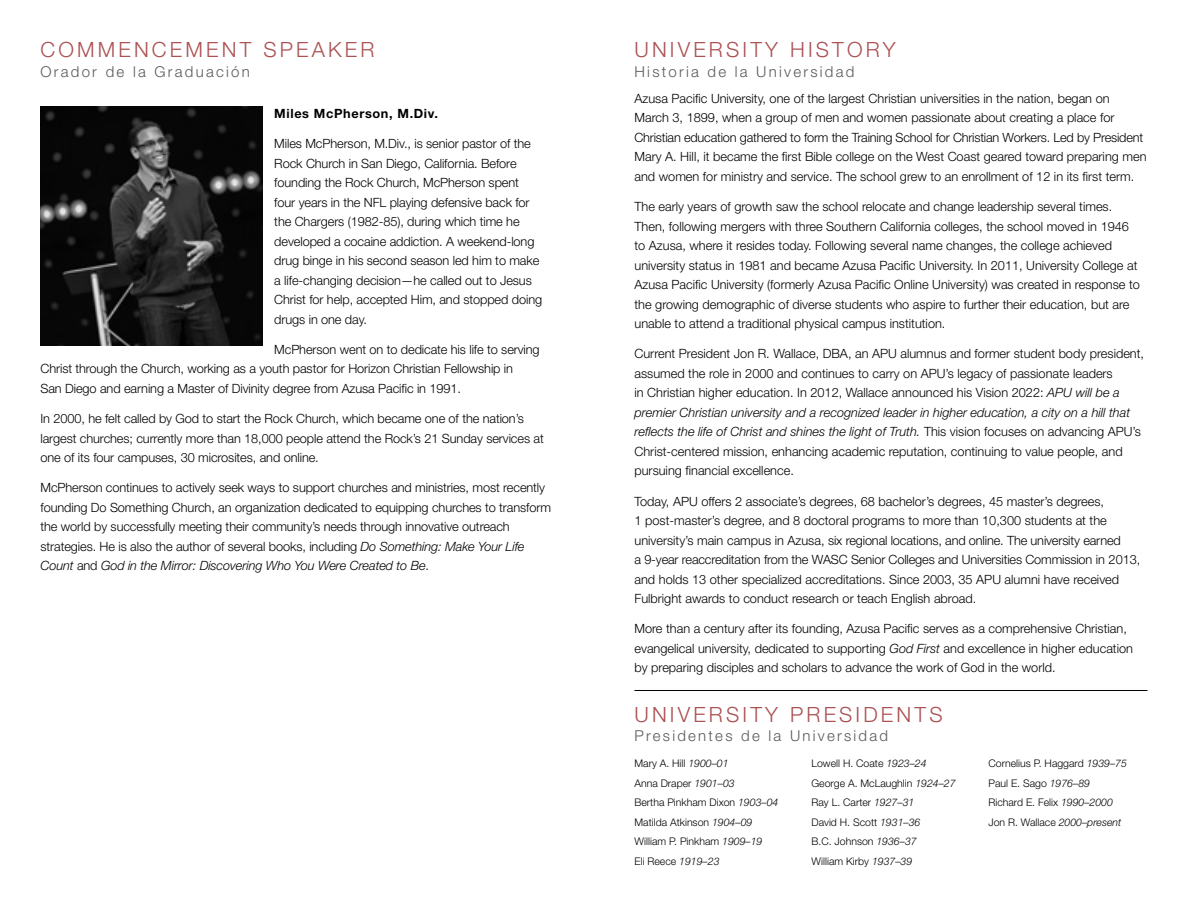
<style>
.page{position:relative;width:1188px;height:918px;background:#fff}
.page>*{position:absolute;margin:0;border:0;box-sizing:border-box;transform-origin:0 0}
.t1{font:300 21px "Helvetica Neue";letter-spacing:.15em;color:#ab5153}
.t2{font:300 15px "Helvetica Neue";letter-spacing:.15em;color:#58595b}
.t3{font:300 12.75px/19.5px "Helvetica Neue";color:#000}
.t4{font:700 12.75px "Helvetica Neue";letter-spacing:.05em;color:#000}
.t5{font:300 10.5px/19.5px "Helvetica Neue";color:#000}
.s1{font-style:italic}
</style>
<div class="page">
<hr style="left:634px;top:690px;width:514px;height:1px;background:#000">
<img style="left:40px;top:106px;width:222px;height:240px">
<h1 class="t1" style="left:40px;top:37px;width:336px">COMMENCEMENT SPEAKER</h1>
<p class="t2" style="left:40px;top:62px;width:211px">Orador de la Graduación</p>
<p class="t4" style="left:274px;top:105px;width:165px">Miles McPherson, M.Div.</p>
<p class="t3" style="left:274px;top:133px;width:269px">Miles McPherson, M.Div., is senior pastor of the Rock Church in San Diego, California. Before founding the Rock Church, McPherson spent four years in the NFL playing defensive back for the Chargers (1982-85), during which time he developed a cocaine addiction. A weekend-long drug binge in his second season led him to make a life-changing decision—he called out to Jesus Christ for help, accepted Him, and stopped doing drugs in one day.</p>
<p class="t3" style="left:40px;top:339px;width:501px;text-indent:234px">McPherson went on to dedicate his life to serving<br>Christ through the Church, working as a youth pastor for Horizon Christian Fellowship in<br>San Diego and earning a Master of Divinity degree from Azusa Pacific in 1991.</p>
<p class="t3" style="left:40px;top:409px;width:505px">In 2000, he felt called by God to start the Rock Church, which became one of the nation’s largest churches; currently more than 18,000 people attend the Rock’s 21 Sunday services at one of its four campuses, 30 microsites, and online.</p>
<p class="t3" style="left:40px;top:478px;width:512px">McPherson continues to actively seek ways to support churches and ministries, most recently founding Do Something Church, an organization dedicated to equipping churches to transform the world by successfully meeting their community’s needs through innovative outreach strategies. He is also the author of several books, including <span class="s1">Do Something: Make Your Life Count</span> and <span class="s1">God in the Mirror: Discovering Who You Were Created to Be</span>.</p>
<h1 class="t1" style="left:634px;top:37px;width:263px">UNIVERSITY HISTORY</h1>
<p class="t2" style="left:634px;top:62px;width:221px">Historia de la Universidad</p>
<p class="t3" style="left:634px;top:88px;width:514px">Azusa Pacific University, one of the largest Christian universities in the nation, began on March 3, 1899, when a group of men and women passionate about creating a place for Christian education gathered to form the Training School for Christian Workers. Led by President Mary A. Hill, it became the first Bible college on the West Coast geared toward preparing men and women for ministry and service. The school grew to an enrollment of 12 in its first term.</p>
<p class="t3" style="left:634px;top:196px;width:507px">The early years of growth saw the school relocate and change leadership several times.<br>Then, following mergers with three Southern California colleges, the school moved in 1946 to Azusa, where it resides today. Following several name changes, the college achieved university status in 1981 and became Azusa Pacific University. In 2011, University College at Azusa Pacific University (formerly Azusa Pacific Online University) was created in response to the growing demographic of diverse students who aspire to further their education, but are unable to attend a traditional physical campus institution.</p>
<p class="t3" style="left:634px;top:344px;width:511px">Current President Jon R. Wallace, DBA, an APU alumnus and former student body president, assumed the role in 2000 and continues to carry on APU’s legacy of passionate leaders<br>in Christian higher education. In 2012, Wallace announced his Vision 2022: <span class="s1">APU will be a premier Christian university and a recognized leader in higher education, a city on a hill that reflects the life of Christ and shines the light of Truth.</span> This vision focuses on advancing APU’s Christ-centered mission, enhancing academic reputation, continuing to value people, and pursuing financial excellence.</p>
<p class="t3" style="left:634px;top:491px;width:507px">Today, APU offers 2 associate’s degrees, 68 bachelor’s degrees, 45 master’s degrees,<br>1 post-master’s degree, and 8 doctoral programs to more than 10,300 students at the university’s main campus in Azusa, six regional locations, and online. The university earned<br>a 9-year reaccreditation from the WASC Senior Colleges and Universities Commission in 2013, and holds 13 other specialized accreditations. Since 2003, 35 APU alumni have received Fulbright awards to conduct research or teach English abroad.</p>
<p class="t3" style="left:634px;top:619px;width:500px">More than a century after its founding, Azusa Pacific serves as a comprehensive Christian, evangelical university, dedicated to supporting <span class="s1">God First</span> and excellence in higher education by preparing disciples and scholars to advance the work of God in the world.</p>
<h1 class="t1" style="left:634px;top:702px;width:310px">UNIVERSITY PRESIDENTS</h1>
<p class="t2" style="left:634px;top:727px;width:255px">Presidentes de la Universidad</p>
<p class="t5" style="left:634px;top:753px;width:145px">Mary A. Hill <span class="s1">1900–01<br></span>Anna Draper <span class="s1">1901–03<br></span>Bertha Pinkham Dixon <span class="s1">1903–04<br></span>Matilda Atkinson <span class="s1">1904–09<br></span>William P. Pinkham <span class="s1">1909–19<br></span>Eli Reece <span class="s1">1919–23</span></p>
<p class="t5" style="left:811px;top:753px;width:146px">Lowell H. Coate <span class="s1">1923–24<br></span>George A. McLaughlin <span class="s1">1924–27<br></span>Ray L. Carter <span class="s1">1927–31<br></span>David H. Scott <span class="s1">1931–36<br></span>B.C. Johnson <span class="s1">1936–37<br></span>William Kirby <span class="s1">1937–39</span></p>
<p class="t5" style="left:988px;top:753px;width:140px">Cornelius P. Haggard <span class="s1">1939–75<br></span>Paul E. Sago <span class="s1">1976–89<br></span>Richard E. Felix <span class="s1">1990–2000<br></span>Jon R. Wallace <span class="s1">2000–present</span></p>
</div>
